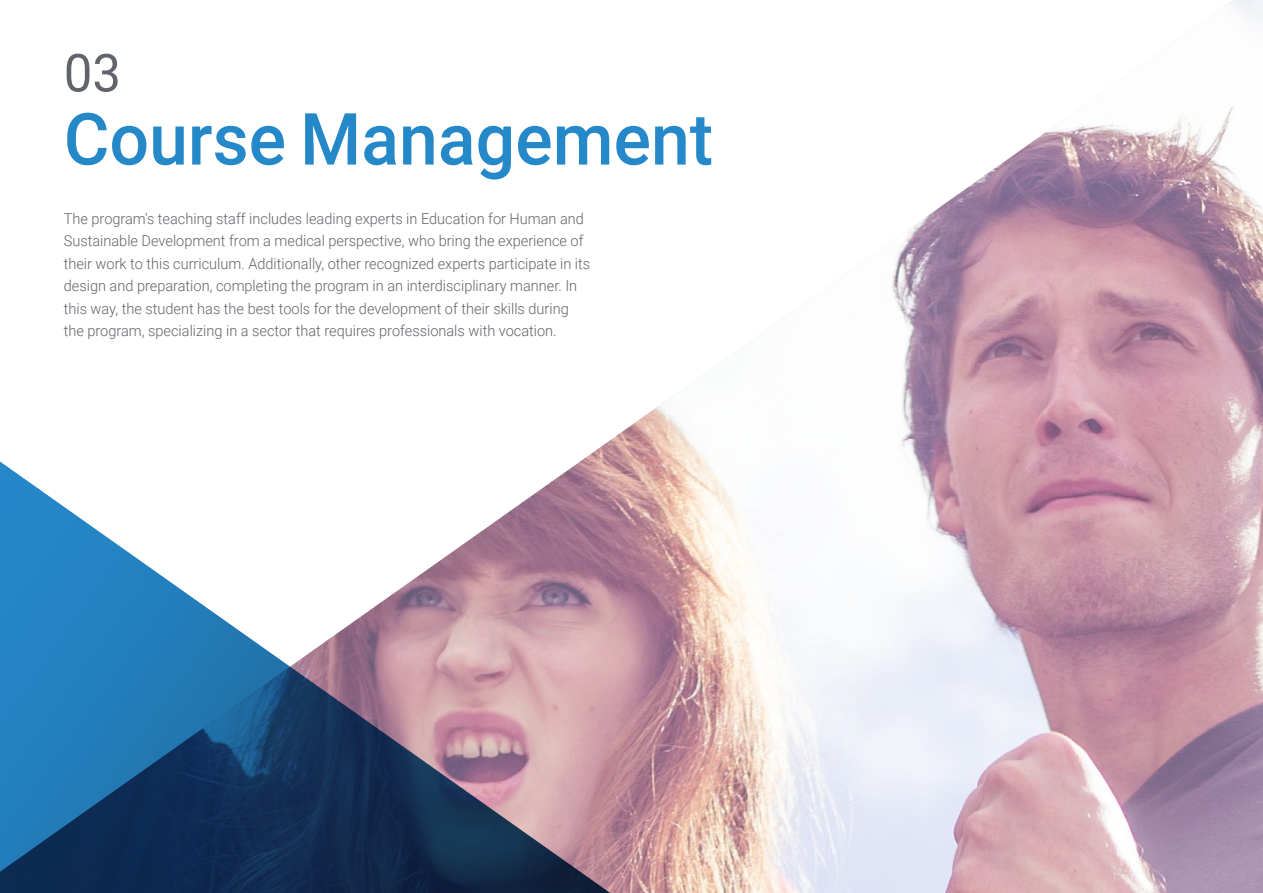
<style>
.page{position:relative;width:1263px;height:893px;background:#fff}
.page>*{position:absolute;margin:0;border:0;box-sizing:border-box;transform-origin:0 0}
.t1{font:500 72px "Roboto";color:#2488c9}
.t2{font:52.5px "Roboto";color:#61646a}
.t3{font:300 15px/22.5px "Roboto";color:#61646a}
</style>
<div class="page">
<img style="left:602px;top:0;width:661px;height:893px">
<svg style="left:0;top:446px;width:640px;height:447px"></svg>
<h2 class="t2" style="left:64px;top:36px;width:59px">03</h2>
<h1 class="t1" style="left:64px;top:89px;width:651px">Course Management</h1>
<p class="t3" style="left:64px;top:207px;width:528px">The program's teaching staff includes leading experts in Education for Human and Sustainable Development from a medical perspective, who bring the experience of their work to this curriculum. Additionally, other recognized experts participate in its design and preparation, completing the program in an interdisciplinary manner. In this way, the student has the best tools for the development of their skills during the program, specializing in a sector that requires professionals with vocation.</p>
</div>
